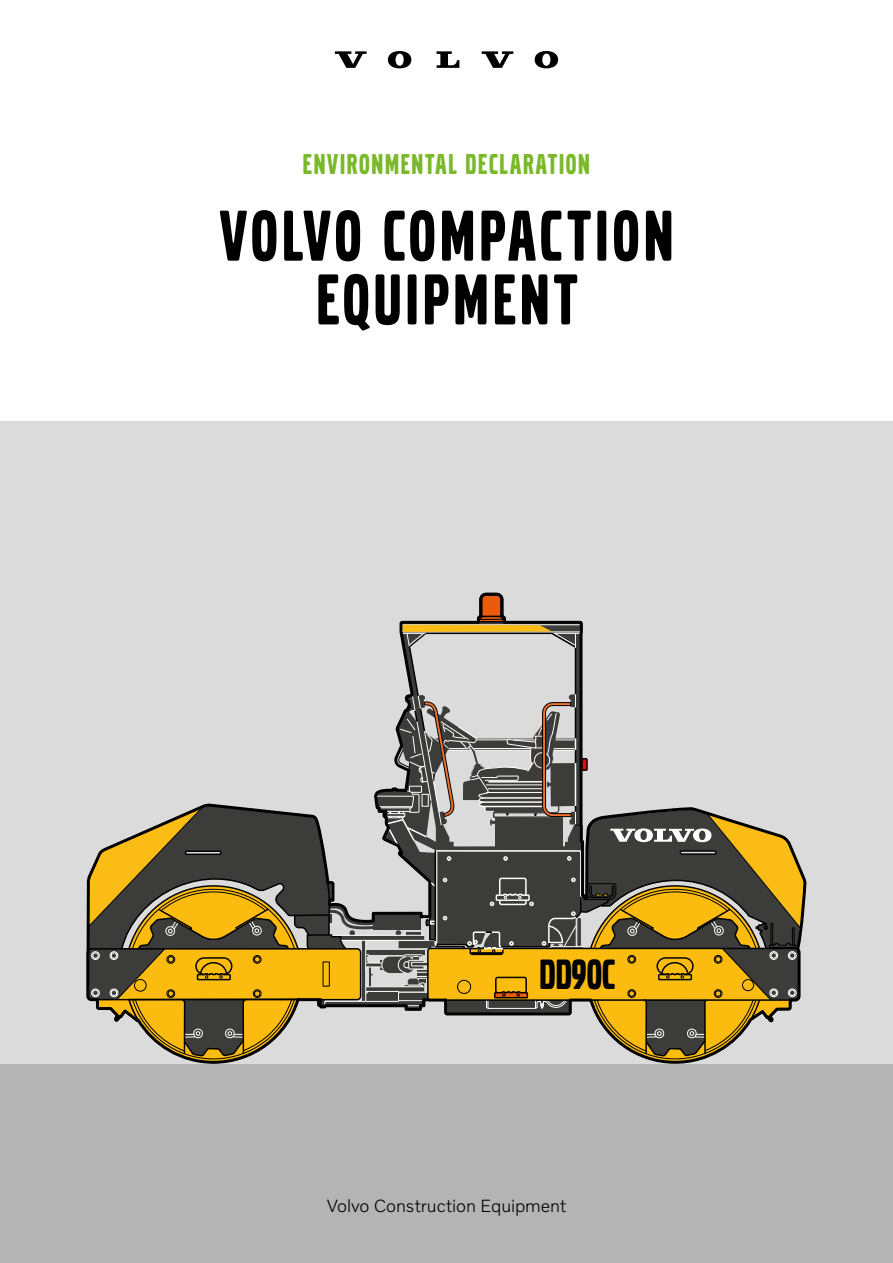
<style>
.page{position:relative;width:893px;height:1263px;background:#fff}
.page>*{position:absolute;margin:0;border:0;box-sizing:border-box;transform-origin:0 0}
.t1{font:75px/63.8px "Volvo Broad Pro";letter-spacing:.06em;color:#000;text-align:center}
.t2{font:44.1px "Volvo Broad Pro";color:#000}
.t3{font:30px "Volvo Broad Pro";letter-spacing:.06em;color:#7ab929}
.t4{font:300 18px "Volvo Novum";letter-spacing:-.005em;color:#000}
</style>
<div class="page">
<div style="left:0;top:1063px;width:893px;height:200px;background:#b4b4b4"></div>
<div style="left:0;top:421px;width:893px;height:642px;background:#dbdbdb"></div>
<svg style="left:87px;top:592px;width:719px;height:471px"></svg>
<svg style="left:335px;top:51px;width:32px;height:17px"></svg>
<svg style="left:437px;top:51px;width:22px;height:17px"></svg>
<svg style="left:388px;top:51px;width:23px;height:17px"></svg>
<svg style="left:482px;top:51px;width:31px;height:17px"></svg>
<svg style="left:535px;top:51px;width:23px;height:17px"></svg>
<h3 class="t3" style="left:303px;top:150px;width:289px">ENVIRONMENTAL DECLARATION</h3>
<h1 class="t1" style="left:220px;top:205px;width:455px">VOLVO COMPACTION<br>EQUIPMENT</h1>
<h2 class="t2" style="left:540px;top:954px;width:77px">DD90C</h2>
<p class="t4" style="left:327px;top:1194px;width:241px">Volvo Construction Equipment</p>
</div>
